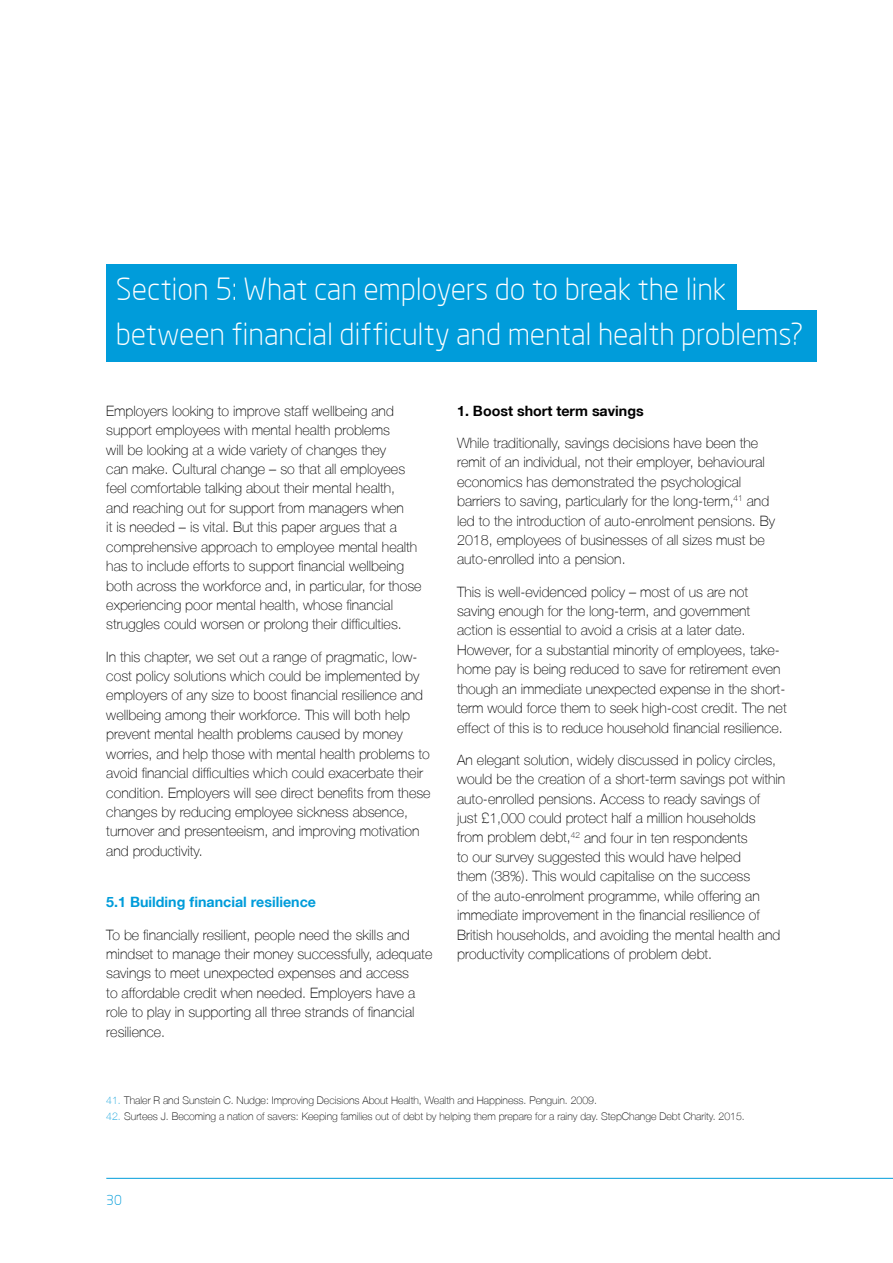
<style>
.page{position:relative;width:893px;height:1263px;background:#fff}
.page>*{position:absolute;margin:0;border:0;box-sizing:border-box;transform-origin:0 0}
.t1{font:300 30px/45px "Neo Sans";letter-spacing:-.01em;color:#fff}
.t2{font:100 14.25px/19.4px "Helvetica Neue LT";color:#000}
.t3{font:700 14.25px "Helvetica Neue LT";color:#009cda}
.t4{font:700 14.25px "Helvetica Neue LT";color:#000}
.t5{font:300 13.5px "Neo Sans";color:#009cda}
.t6{font:100 10.5px "Helvetica Neue LT";color:#000}
.s1{color:#009cda}
</style>
<div class="page">
<hr style="left:106px;top:1178px;width:787px;height:1px;background:#009cda">
<div style="left:106px;top:264px;width:631px;height:51px;background:#009cda"></div>
<div style="left:106px;top:310px;width:710px;height:52px;background:#009cda"></div>
<h1 class="t1" style="left:116px;top:266px;width:689px">Section 5: What can employers do to break the link between financial difficulty and mental health problems?</h1>
<p class="t2" style="left:106px;top:401px;width:317px">Employers looking to improve staff wellbeing and support employees with mental health problems<br>will be looking at a wide variety of changes they<br>can make. Cultural change – so that all employees feel comfortable talking about their mental health,<br>and reaching out for support from managers when<br>it is needed – is vital. But this paper argues that a comprehensive approach to employee mental health has to include efforts to support financial wellbeing both across the workforce and, in particular, for those experiencing poor mental health, whose financial struggles could worsen or prolong their difficulties.</p>
<p class="t2" style="left:106px;top:647px;width:326px">In this chapter, we set out a range of pragmatic, low&shy;cost policy solutions which could be implemented by employers of any size to boost financial resilience and wellbeing among their workforce. This will both help prevent mental health problems caused by money worries, and help those with mental health problems to avoid financial difficulties which could exacerbate their condition. Employers will see direct benefits from these changes by reducing employee sickness absence, turnover and presenteeism, and improving motivation and productivity.</p>
<p class="t3" style="left:106px;top:893px;width:211px">5.1 Building financial resilience</p>
<p class="t2" style="left:106px;top:925px;width:328px">To be financially resilient, people need the skills and mindset to manage their money successfully, adequate savings to meet unexpected expenses and access<br>to affordable credit when needed. Employers have a role to play in supporting all three strands of financial resilience.</p>
<p class="t4" style="left:457px;top:402px;width:188px">1. Boost short term savings</p>
<p class="t2" style="left:457px;top:433px;width:319px">While traditionally, savings decisions have been the remit of an individual, not their employer, behavioural economics has demonstrated the psychological barriers to saving, particularly for the long-term,<sup>41</sup> and led to the introduction of auto-enrolment pensions. By 2018, employees of businesses of all sizes must be auto-enrolled into a pension.</p>
<p class="t2" style="left:457px;top:582px;width:331px">This is well-evidenced policy – most of us are not saving enough for the long-term, and government action is essential to avoid a crisis at a later date.<br>However, for a substantial minority of employees, take&shy;home pay is being reduced to save for retirement even though an immediate unexpected expense in the short&shy;term would force them to seek high-cost credit. The net effect of this is to reduce household financial resilience.</p>
<p class="t2" style="left:457px;top:750px;width:330px">An elegant solution, widely discussed in policy circles, would be the creation of a short-term savings pot within auto-enrolled pensions. Access to ready savings of<br>just £1,000 could protect half a million households from problem debt,<sup>42</sup> and four in ten respondents<br>to our survey suggested this would have helped<br>them (38%). This would capitalise on the success<br>of the auto-enrolment programme, while offering an immediate improvement in the financial resilience of British households, and avoiding the mental health and productivity complications of problem debt.</p>
<p class="t6" style="left:106px;top:1094px;width:492px"><span class="s1">41.</span> Thaler R and Sunstein C. Nudge: Improving Decisions About Health, Wealth and Happiness. Penguin. 2009.</p>
<p class="t6" style="left:106px;top:1110px;width:640px"><span class="s1">42.</span> Surtees J. Becoming a nation of savers: Keeping families out of debt by helping them prepare for a rainy day. StepChange Debt Charity. 2015.</p>
<p class="t5" style="left:106px;top:1192px;width:17px">30</p>
</div>
